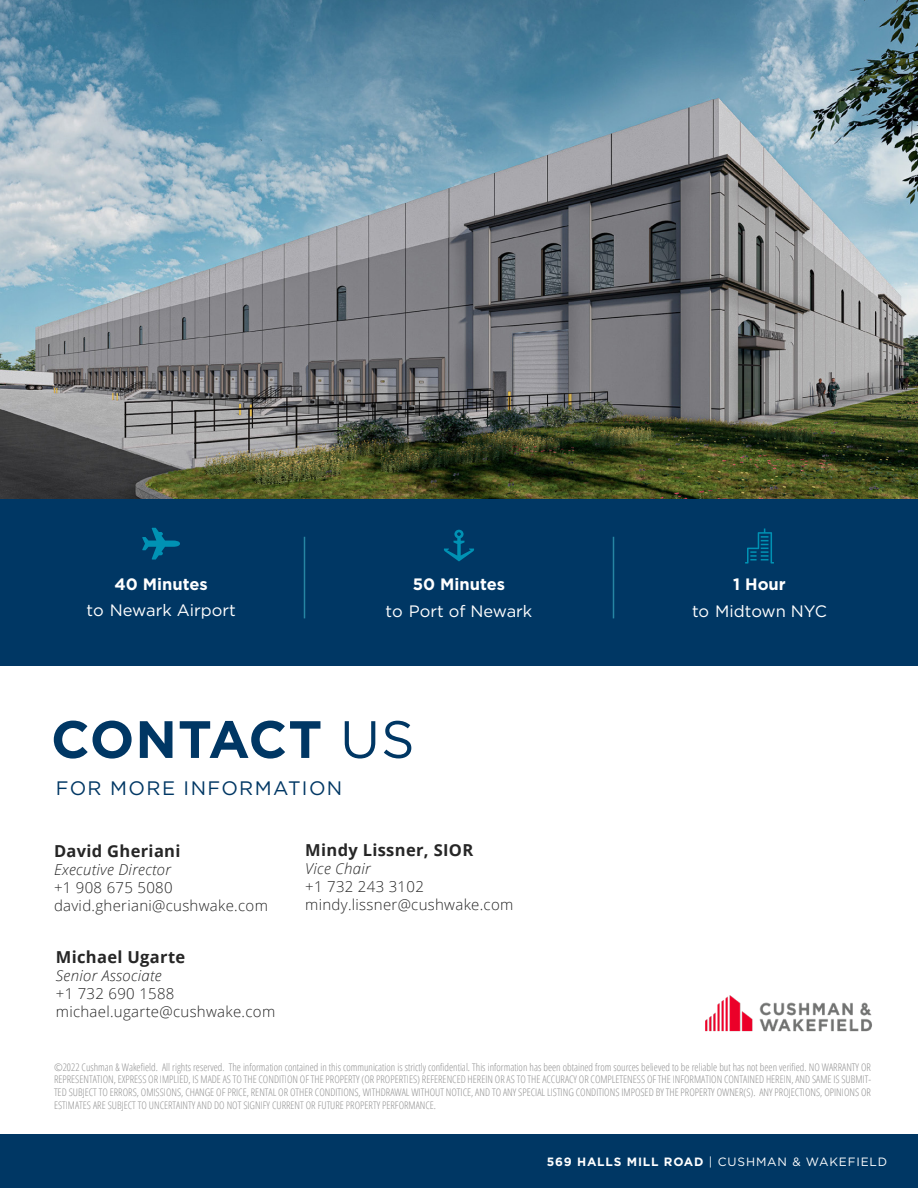
<style>
.page{position:relative;width:918px;height:1188px;background:#fff}
.page>*{position:absolute;margin:0;border:0;box-sizing:border-box;transform-origin:0 0}
.t1{font:700 52.5px "Gotham";letter-spacing:.01em;color:#003764}
.t2{font:19.5px "Gotham";letter-spacing:.07em;color:#003764}
.t3{font:700 16.5px "Open Sans";letter-spacing:.02em;color:#262626}
.t4{font:16.5px "Gotham";color:#fff}
.t5{font:700 16.5px "Gotham";color:#fff}
.t6{font:300 15px/18px "Open Sans";letter-spacing:.02em;color:#262626}
.t7{font:italic 300 15px "Open Sans";letter-spacing:.02em;color:#262626}
.t8{font:12px "Gotham";letter-spacing:.07em;color:#fff}
.t9{font:300 condensed 10.5px/12.6px "Open Sans";color:#919191;text-align:justify}
.s1{font-weight:400}
.s2{font-weight:700}
</style>
<div class="page">
<div style="left:0;top:1134px;width:918px;height:54px;background:#003764"></div>
<img style="left:705px;top:995px;width:167px;height:37px">
<img style="left:0;top:0;width:918px;height:499px">
<div style="left:0;top:499px;width:918px;height:166px;background:#003764"></div>
<svg style="left:142px;top:528px;width:38px;height:32px"></svg>
<svg style="left:444px;top:530px;width:30px;height:31px"></svg>
<svg style="left:745px;top:529px;width:29px;height:35px"></svg>
<hr style="left:304px;top:537px;width:1px;height:81px;background:#2685a3">
<hr style="left:613px;top:537px;width:1px;height:81px;background:#2685a3">
<h3 class="t5" style="left:115px;top:573px;width:95px">40 Minutes</h3>
<h3 class="t4" style="left:87px;top:600px;width:151px">to Newark Airport</h3>
<h3 class="t5" style="left:413px;top:574px;width:94px">50 Minutes</h3>
<h3 class="t4" style="left:386px;top:601px;width:148px">to Port of Newark</h3>
<h1 class="t1" style="left:51px;top:705px;width:365px">CONTACT <span class="s1">US</span></h1>
<h2 class="t2" style="left:56px;top:776px;width:288px">FOR MORE INFORMATION</h2>
<h3 class="t3" style="left:54px;top:840px;width:128px">David Gheriani</h3>
<h3 class="t7" style="left:54px;top:860px;width:118px">Executive Director</h3>
<h3 class="t6" style="left:54px;top:878px;width:215px">+1 908 675 5080 david.gheriani@cushwake.com</h3>
<h3 class="t3" style="left:56px;top:945px;width:131px">Michael Ugarte</h3>
<h3 class="t7" style="left:56px;top:965px;width:107px">Senior Associate</h3>
<h3 class="t6" style="left:56px;top:984px;width:221px">+1 732 690 1588 michael.ugarte@cushwake.com</h3>
<h3 class="t3" style="left:305px;top:839px;width:169px">Mindy Lissner, SIOR</h3>
<h3 class="t7" style="left:305px;top:858px;width:67px">Vice Chair</h3>
<h3 class="t6" style="left:305px;top:877px;width:210px">+1 732 243 3102 mindy.lissner@cushwake.com</h3>
<h3 class="t5" style="left:733px;top:574px;width:54px">1 Hour</h3>
<h3 class="t4" style="left:692px;top:601px;width:136px">to Midtown NYC</h3>
<p class="t9" style="left:54px;top:1060px;width:819px">©2022 Cushman &amp; Wakefield. All rights reserved. The information contained in this communication is strictly confidential. This information has been obtained from sources believed to be reliable but has not been verified. NO WARRANTY OR REPRESENTATION, EXPRESS OR IMPLIED, IS MADE AS TO THE CONDITION OF THE PROPERTY (OR PROPERTIES) REFERENCED HEREIN OR AS TO THE ACCURACY OR COMPLETENESS OF THE INFORMATION CONTAINED HEREIN, AND SAME IS SUBMIT-TED SUBJECT TO ERRORS, OMISSIONS, CHANGE OF PRICE, RENTAL OR OTHER CONDITIONS, WITHDRAWAL WITHOUT NOTICE, AND TO ANY SPECIAL LISTING CONDITIONS IMPOSED BY THE PROPERTY OWNER(S). ANY PROJECTIONS, OPINIONS OR ESTIMATES ARE SUBJECT TO UNCERTAINTY AND DO NOT SIGNIFY CURRENT OR FUTURE PROPERTY PERFORMANCE.</p>
<p class="t8" style="left:547px;top:1154px;width:342px"><span class="s2">569 HALLS MILL ROAD</span> | CUSHMAN &amp; WAKEFIELD</p>
</div>
